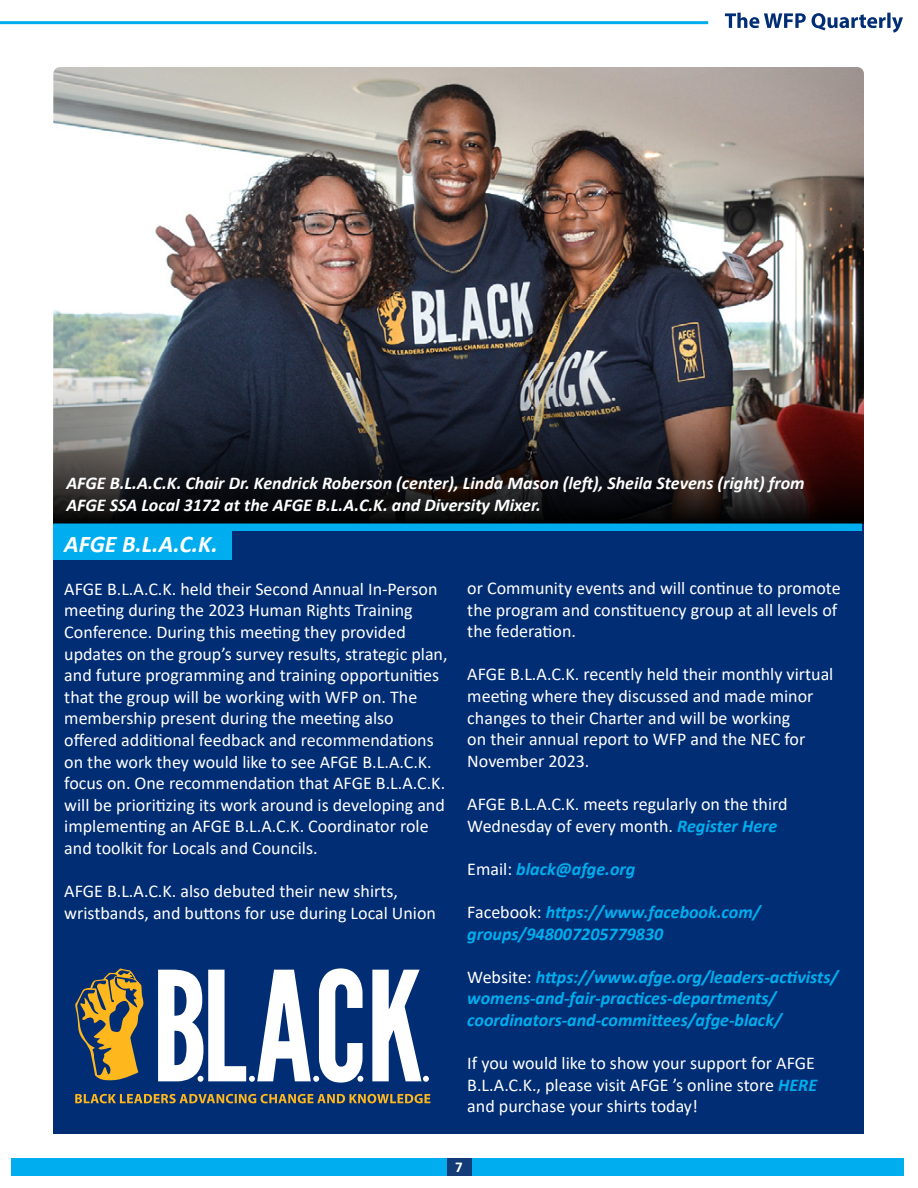
<style>
.page{position:relative;width:918px;height:1188px;background:#fff}
.page>*{position:absolute;margin:0;border:0;box-sizing:border-box;transform-origin:0 0}
.t1{font:italic 700 24px "Calibri";color:#fff}
.t2{font:18px/21.6px "Calibri";color:#fff}
.t3{font:italic 700 18px/21.6px "Calibri";color:#00aeef}
.t4{font:italic 700 18px/21.6px "Calibri";color:#fff}
.t5{font:700 15px "Calibri";color:#fff}
.s1{font-weight:700;font-style:italic;color:#00aeef}
.s2{font-weight:400;font-style:normal;color:#fff}
</style>
<div class="page">
<div style="left:11px;top:1159px;width:892px;height:17px;background:#00aeef"></div>
<div style="left:447px;top:1159px;width:24px;height:17px;background:#123b78"></div>
<hr style="left:0;top:21px;width:708px;height:3px;background:#00aeef">
<svg style="left:725px;top:13px;width:178px;height:20px"></svg>
<img style="left:53px;top:67px;width:811px;height:238px">
<img style="left:53px;top:305px;width:811px;height:220px">
<div style="left:54px;top:525px;width:810px;height:609px;background:#002d74"></div>
<div style="left:53px;top:525px;width:178px;height:35px;background:#00aeef"></div>
<div style="left:53px;top:524px;width:809px;height:7px;background:#00aeef"></div>
<svg style="left:75px;top:1094px;width:355px;height:9px"></svg>
<svg style="left:158px;top:968px;width:271px;height:115px"></svg>
<svg style="left:75px;top:968px;width:69px;height:113px"></svg>
<p class="t4" style="left:66px;top:472px;width:740px">AFGE B.L.A.C.K. Chair Dr. Kendrick Roberson (center), Linda Mason (left), Sheila Stevens (right) from<br>AFGE SSA Local 3172 at the AFGE B.L.A.C.K. and Diversity Mixer.</p>
<h1 class="t1" style="left:64px;top:527px;width:155px">AFGE B.L.A.C.K.</h1>
<p class="t2" style="left:64px;top:577px;width:385px">AFGE B.L.A.C.K. held their Second Annual In-Person meeting during the 2023 Human Rights Training Conference. During this meeting they provided updates on the group’s survey results, strategic plan, and future programming and training opportunities that the group will be working with WFP on. The membership present during the meeting also offered additional feedback and recommendations on the work they would like to see AFGE B.L.A.C.K. focus on. One recommendation that AFGE B.L.A.C.K. will be prioritizing its work around is developing and implementing an AFGE B.L.A.C.K. Coordinator role and toolkit for Locals and Councils.</p>
<p class="t2" style="left:64px;top:880px;width:373px">AFGE B.L.A.C.K. also debuted their new shirts, wristbands, and buttons for use during Local Union</p>
<p class="t2" style="left:467px;top:577px;width:375px">or Community events and will continue to promote the program and constituency group at all levels of the federation.</p>
<p class="t2" style="left:467px;top:663px;width:368px">AFGE B.L.A.C.K. recently held their monthly virtual meeting where they discussed and made minor changes to their Charter and will be working<br>on their annual report to WFP and the NEC for November 2023.</p>
<p class="t2" style="left:467px;top:793px;width:322px">AFGE B.L.A.C.K. meets regularly on the third<br>Wednesday of every month. <span class="s1">Register Here</span></p>
<p class="t3" style="left:467px;top:857px;width:170px"><span class="s2">Email:</span> black@afge.org</p>
<p class="t3" style="left:467px;top:901px;width:295px"><span class="s2">Facebook:</span> https://www.facebook.com/ groups/948007205779830</p>
<p class="t3" style="left:467px;top:965px;width:372px"><span class="s2">Website:</span> https://www.afge.org/leaders-activists/ womens-and-fair-practices-departments/ coordinators-and-committees/afge-black/</p>
<p class="t2" style="left:467px;top:1052px;width:351px">If you would like to show your support for AFGE<br>B.L.A.C.K., please visit AFGE ’s online store <span class="s1">HERE </span>and purchase your shirts today!</p>
<p class="t5" style="left:455px;top:1157px;width:9px">7</p>
</div>
